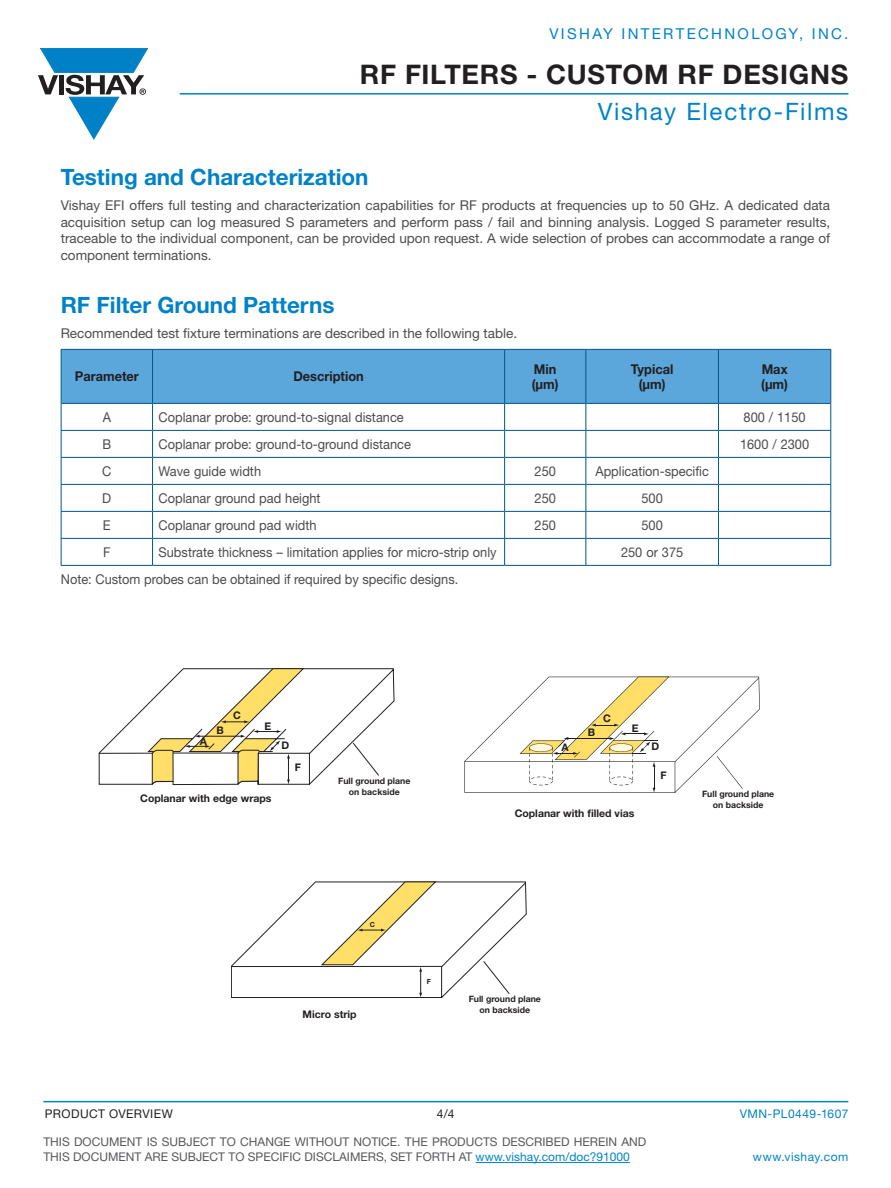
<style>
.page{position:relative;width:891px;height:1188px;background:#fff}
.page>*{position:absolute;margin:0;border:0;box-sizing:border-box;transform-origin:0 0}
.t1{font:700 27px "Helvetica Neue LT Std";letter-spacing:.025em;color:#231f20}
.t2{font:24px "Helvetica Neue LT Std";letter-spacing:.07em;color:#0082c8}
.PL_Inside_Body_Heade{font:700 22.5px "Helvetica Neue LT Std";color:#0082c8}
.t3{font:15px "Helvetica Neue LT Std";letter-spacing:.155em;color:#0082c8}
.PL_Inside_Body{font:13.5px/16.5px "Helvetica Neue LT Std";color:#4b4c4d;text-align:justify}
.PL_Table_Body_Left{font:13.5px "Helvetica Neue LT Std";color:#4b4c4d;scale:.95 1}
.PL_Table_Body{font:13.5px "Helvetica Neue LT Std";color:#4b4c4d;scale:.95 1}
.PL_Inside_Body-2{font:13.5px "Helvetica Neue LT Std";color:#4b4c4d;scale:.95 1}
.PL_Table_TopHeader{font:700 13.5px "Helvetica Neue LT Std";color:#231f20;scale:.95 1}
.t4{font:12px/15px "Helvetica Neue LT Std";color:#57585a}
.t5{font:12px "Helvetica Neue LT Std";letter-spacing:.04em;color:#0082c8}
.t6{font:12px "Helvetica Neue LT Std";letter-spacing:.035em;color:#231f20}
.t7{font:700 10.5px "Helvetica Neue LT Std";color:#231f20}
.t8{font:700 8.7px/10.5px "Helvetica Neue LT Std";color:#231f20;text-align:center}
.t9{font:700 7.05px "Helvetica Neue LT Std";color:#231f20}
.s1{color:#0082c8}
</style>
<div class="page">
<hr style="left:180px;top:93px;width:669px;height:2px;background:#0082c8">
<svg style="left:38px;top:48px;width:110px;height:91px"></svg>
<hr style="left:43px;top:1101px;width:805px;height:1px;background:#0082c8">
<hr style="left:476px;top:1162px;width:154px;height:1px;background:#0082c8">
<hr style="left:61px;top:565px;width:92px;height:1px;background:#005789">
<hr style="left:153px;top:565px;width:352px;height:1px;background:#005789">
<hr style="left:505px;top:565px;width:81px;height:1px;background:#005789">
<svg style="left:61px;top:349px;width:770px;height:216px"></svg>
<hr style="left:586px;top:565px;width:132px;height:1px;background:#005789">
<hr style="left:718px;top:565px;width:113px;height:1px;background:#005789">
<hr style="left:62px;top:403px;width:91px;height:1px;background:#005789">
<hr style="left:153px;top:403px;width:352px;height:1px;background:#005789">
<hr style="left:505px;top:403px;width:81px;height:1px;background:#005789">
<hr style="left:586px;top:403px;width:132px;height:1px;background:#005789">
<hr style="left:718px;top:403px;width:112px;height:1px;background:#005789">
<svg style="left:99px;top:668px;width:296px;height:118px"></svg>
<svg style="left:464px;top:677px;width:296px;height:116px"></svg>
<svg style="left:231px;top:881px;width:296px;height:117px"></svg>
<p class="t3" style="left:549px;top:25px;width:300px">VISHAY INTERTECHNOLOGY, INC.</p>
<h1 class="t1" style="left:360px;top:58px;width:490px">RF FILTERS - CUSTOM RF DESIGNS</h1>
<h2 class="t2" style="left:598px;top:97px;width:252px">Vishay Electro-Films</h2>
<p class="PL_Inside_Body_Heade" style="left:61px;top:163px;width:309px">Testing and Characterization</p>
<p class="PL_Inside_Body" style="left:61px;top:197px;width:771px">Vishay EFI offers full testing and characterization capabilities for RF products at frequencies up to 50 GHz. A dedicated data acquisition setup can log measured S parameters and perform pass / fail and binning analysis. Logged S parameter results, traceable to the individual component, can be provided upon request. A wide selection of probes can accommodate a range of component terminations.</p>
<p class="PL_Inside_Body_Heade" style="left:61px;top:291px;width:275px">RF Filter Ground Patterns</p>
<p class="PL_Inside_Body" style="left:61px;top:324px;width:458px">Recommended test fixture terminations are described in the following table.</p>
<p class="PL_Table_TopHeader" style="left:75px;top:368px;width:69px">Parameter</p>
<p class="PL_Table_TopHeader" style="left:293px;top:368px;width:76px">Description</p>
<p class="PL_Table_TopHeader" style="left:534px;top:361px;width:25px">Min</p>
<p class="PL_Table_TopHeader" style="left:532px;top:376px;width:30px">(µm)</p>
<p class="PL_Table_TopHeader" style="left:631px;top:361px;width:46px">Typical</p>
<p class="PL_Table_TopHeader" style="left:639px;top:376px;width:30px">(µm)</p>
<p class="PL_Table_TopHeader" style="left:762px;top:361px;width:29px">Max</p>
<p class="PL_Table_TopHeader" style="left:761px;top:376px;width:30px">(µm)</p>
<p class="PL_Table_Body" style="left:103px;top:409px;width:10px">A</p>
<p class="PL_Table_Body_Left" style="left:159px;top:409px;width:260px">Coplanar probe: ground-to-signal distance</p>
<p class="PL_Table_Body" style="left:744px;top:409px;width:67px">800 / 1150</p>
<p class="PL_Table_Body" style="left:102px;top:436px;width:11px">B</p>
<p class="PL_Table_Body_Left" style="left:159px;top:436px;width:267px">Coplanar probe: ground-to-ground distance</p>
<p class="PL_Table_Body" style="left:740px;top:436px;width:74px">1600 / 2300</p>
<p class="PL_Table_Body" style="left:102px;top:463px;width:11px">C</p>
<p class="PL_Table_Body_Left" style="left:159px;top:463px;width:110px">Wave guide width</p>
<p class="PL_Table_Body" style="left:535px;top:463px;width:24px">250</p>
<p class="PL_Table_Body" style="left:595px;top:463px;width:121px">Application-specific</p>
<p class="PL_Table_Body" style="left:102px;top:490px;width:11px">D</p>
<p class="PL_Table_Body_Left" style="left:159px;top:490px;width:172px">Coplanar ground pad height</p>
<p class="PL_Table_Body" style="left:535px;top:490px;width:24px">250</p>
<p class="PL_Table_Body" style="left:641px;top:490px;width:24px">500</p>
<p class="PL_Table_Body" style="left:103px;top:517px;width:10px">E</p>
<p class="PL_Table_Body_Left" style="left:159px;top:517px;width:168px">Coplanar ground pad width</p>
<p class="PL_Table_Body" style="left:535px;top:517px;width:24px">250</p>
<p class="PL_Table_Body" style="left:641px;top:517px;width:24px">500</p>
<p class="PL_Table_Body" style="left:103px;top:544px;width:9px">F</p>
<p class="PL_Table_Body_Left" style="left:159px;top:544px;width:357px">Substrate thickness – limitation applies for micro-strip only</p>
<p class="PL_Table_Body" style="left:621px;top:544px;width:67px">250 or 375</p>
<p class="PL_Inside_Body-2" style="left:61px;top:571px;width:420px">Note: Custom probes can be obtained if required by specific designs.</p>
<p class="t7" style="left:200px;top:734px;width:9px">A</p>
<p class="t7" style="left:217px;top:724px;width:9px">B</p>
<p class="t7" style="left:233px;top:709px;width:9px">C</p>
<p class="t7" style="left:265px;top:720px;width:8px">E</p>
<p class="t7" style="left:281px;top:739px;width:9px">D</p>
<p class="t7" style="left:561px;top:741px;width:9px">A</p>
<p class="t7" style="left:588px;top:726px;width:9px">B</p>
<p class="t7" style="left:603px;top:712px;width:9px">C</p>
<p class="t7" style="left:632px;top:722px;width:8px">E</p>
<p class="t7" style="left:651px;top:740px;width:9px">D</p>
<p class="t7" style="left:140px;top:791px;width:133px">Coplanar with edge wraps</p>
<p class="t7" style="left:295px;top:761px;width:8px">F</p>
<p class="t8" style="left:338px;top:776px;width:74px">Full ground plane on backside</p>
<p class="t7" style="left:515px;top:807px;width:121px">Coplanar with filled vias</p>
<p class="t7" style="left:660px;top:769px;width:8px">F</p>
<p class="t8" style="left:702px;top:789px;width:74px">Full ground plane on backside</p>
<p class="t9" style="left:370px;top:920px;width:7px">C</p>
<p class="t7" style="left:303px;top:1008px;width:56px">Micro strip</p>
<p class="t9" style="left:427px;top:978px;width:6px">F</p>
<p class="t8" style="left:469px;top:994px;width:74px">Full ground plane on backside</p>
<p class="t6" style="left:45px;top:1107px;width:130px">PRODUCT OVERVIEW</p>
<p class="t6" style="left:437px;top:1107px;width:19px">4/4</p>
<p class="t5" style="left:740px;top:1107px;width:110px">VMN-PL0449-1607</p>
<p class="t4" style="left:43px;top:1134px;width:604px">THIS DOCUMENT IS SUBJECT TO CHANGE WITHOUT NOTICE. THE PRODUCTS DESCRIBED HEREIN AND<br>THIS DOCUMENT ARE SUBJECT TO SPECIFIC DISCLAIMERS, SET FORTH AT <span class="s1">www.vishay.com/doc?91000</span></p>
<p class="t5" style="left:753px;top:1150px;width:97px">www.vishay.com</p>
</div>
